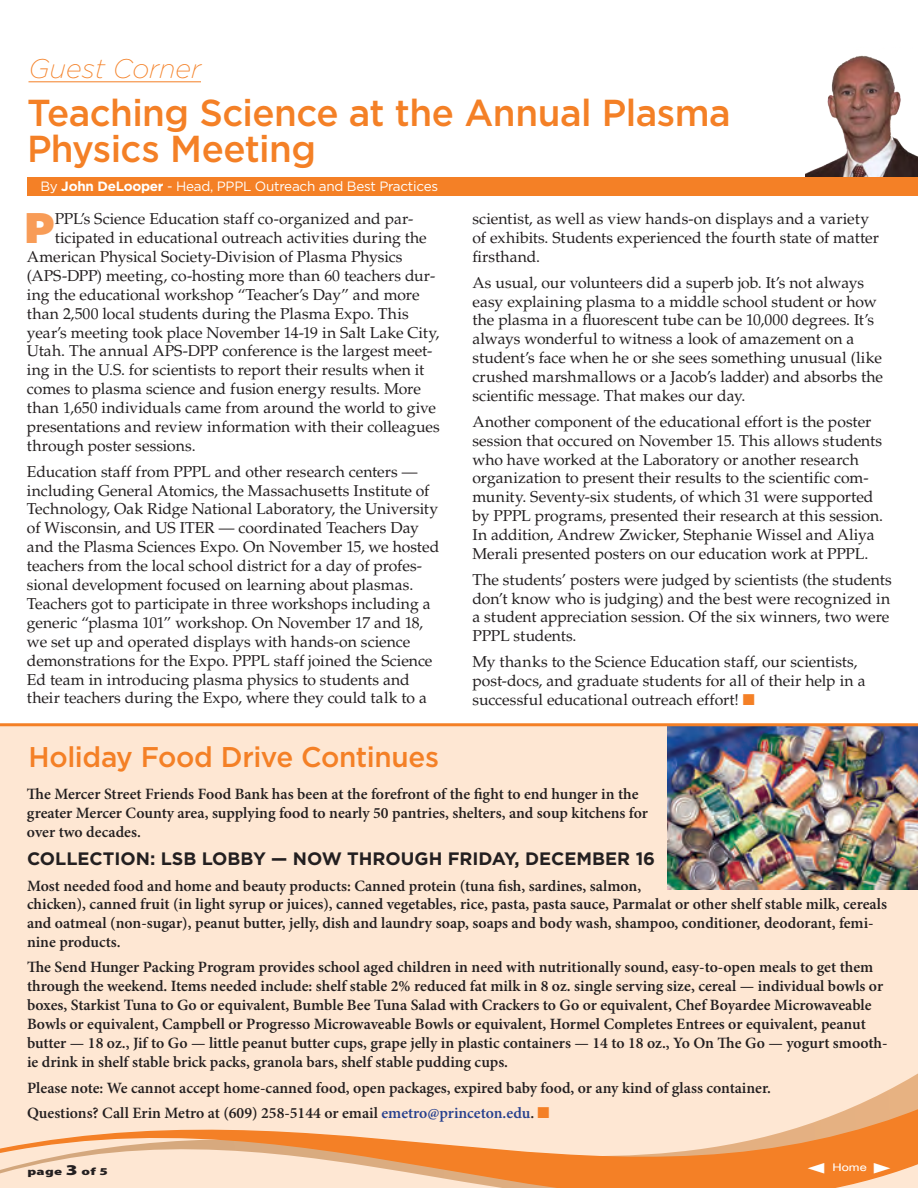
<style>
.page{position:relative;width:918px;height:1188px;background:#fff}
.page>*{position:absolute;margin:0;border:0;box-sizing:border-box;transform-origin:0 0}
.t1{font:900 42.75px "Gotham";color:#f89c57}
.Body_text{font:500 37.5px/36px "Gotham";letter-spacing:-.015em;color:#f48026}
.Body_text-2{font:500 28.5px "Gotham";letter-spacing:-.015em;color:#f48026}
.t2{font:italic 200 27px "Gotham";color:#f48026}
.Body_Text_TNR{font:22.5px "Minion Pro";color:#fff;scale:1.5 1}
.t3{font:700 18px "Gotham";color:#231f20}
.t4{font:15.75px/18.9px "Palatino LT Std";letter-spacing:-.005em;color:#231f20}
.t5{font:600 15.75px/18.9px "Minion Pro";color:#231f20}
.Body_text-3{font:13.5px "Gotham";letter-spacing:-.02em;color:#fff}
.Body_Text_TNR-2{font:900 semi-condensed 10.5px "Myriad Pro";letter-spacing:.02em;color:#231f20;scale:1.5 1}
.Body_Text_TNR-3{font:10.5px "Arial Narrow";color:#fff;scale:1.5 1}
.s1{font-weight:700}
.s2{color:#f48026}
.s3{color:#253f8e}
.s4{font-size:15px}
</style>
<div class="page">
<div style="left:0;top:725px;width:918px;height:463px;background:#fee7d3"></div>
<svg style="left:0;top:1078px;width:918px;height:110px"></svg>
<hr style="left:28px;top:82px;width:173px;height:1px;background:#f48026">
<img style="left:806px;top:55px;width:112px;height:122px">
<div style="left:27px;top:177px;width:891px;height:18px;background:#f48026"></div>
<img style="left:667px;top:726px;width:251px;height:163px">
<hr style="left:0;top:723px;width:918px;height:3px;background:#f48026">
<svg style="left:874px;top:1163px;width:16px;height:10px"></svg>
<p class="t2" style="left:28px;top:52px;width:174px">Guest Corner</p>
<p class="Body_text" style="left:27px;top:94px;width:705px">Teaching Science at the Annual Plasma<br>Physics Meeting</p>
<p class="Body_text-3" style="left:40px;top:177px;width:399px">By <span class="s1">John DeLooper</span> - Head, PPPL Outreach and Best Practices</p>
<p class="t1" style="left:25px;top:197px;width:30px">P</p>
<p class="t4" style="left:55px;top:210px;width:360px">PPL’s Science Education staff co-organized and par-</p>
<p class="t4" style="left:472px;top:210px;width:408px">scientist, as well as view hands-on displays and a variety of exhibits. Students experienced the fourth state of matter firsthand.</p>
<p class="t4" style="left:472px;top:273px;width:412px">As usual, our volunteers did a superb job. It’s not always easy explaining plasma to a middle school student or how the plasma in a fluorescent tube can be 10,000 degrees. It’s always wonderful to witness a look of amazement on a student’s face when he or she sees something unusual (like crushed marshmallows or a Jacob’s ladder) and absorbs the scientific message. That makes our day.</p>
<p class="t4" style="left:472px;top:412px;width:412px">Another component of the educational effort is the poster session that occured on November 15. This allows students who have worked at the Laboratory or another research organization to present their results to the scientific com&shy;munity. Seventy-six students, of which 31 were supported by PPPL programs, presented their research at this session.<br>In addition, Andrew Zwicker, Stephanie Wissel and Aliya Merali presented posters on our education work at PPPL.</p>
<p class="t4" style="left:472px;top:570px;width:421px">The students’ posters were judged by scientists (the students don’t know who is judging) and the best were recognized in a student appreciation session. Of the six winners, two were PPPL students.</p>
<p class="t4" style="left:472px;top:653px;width:395px">My thanks to the Science Education staff, our scientists, post-docs, and graduate students for all of their help in a successful educational outreach effort! <span class="s2">■</span></p>
<p class="t4" style="left:55px;top:229px;width:374px">ticipated in educational outreach activities during the</p>
<p class="t4" style="left:27px;top:247px;width:377px">American Physical Society-Division of Plasma Physics</p>
<p class="t4" style="left:27px;top:266px;width:410px">(APS-DPP) meeting, co-hosting more than 60 teachers dur-</p>
<p class="t4" style="left:27px;top:285px;width:394px">ing the educational workshop “Teacher’s Day” and more</p>
<p class="t4" style="left:27px;top:304px;width:383px">than 2,500 local students during the Plasma Expo. This</p>
<p class="t4" style="left:27px;top:323px;width:414px">year’s meeting took place November 14-19 in Salt Lake City,</p>
<p class="t4" style="left:27px;top:342px;width:407px">Utah. The annual APS-DPP conference is the largest meet-</p>
<p class="t4" style="left:27px;top:361px;width:399px">ing in the U.S. for scientists to report their results when it</p>
<p class="t4" style="left:27px;top:380px;width:395px">comes to plasma science and fusion energy results. More</p>
<p class="t4" style="left:27px;top:399px;width:411px">than 1,650 individuals came from around the world to give</p>
<p class="t4" style="left:27px;top:418px;width:414px">presentations and review information with their colleagues</p>
<p class="t4" style="left:27px;top:436px;width:170px">through poster sessions.</p>
<p class="t4" style="left:27px;top:462px;width:414px">Education staff from PPPL and other research centers — including General Atomics, the Massachusetts Institute of Technology, Oak Ridge National Laboratory, the University of Wisconsin, and US ITER — coordinated Teachers Day and the Plasma Sciences Expo. On November 15, we hosted teachers from the local school district for a day of profes&shy;sional development focused on learning about plasmas.<br>Teachers got to participate in three workshops including a generic “plasma 101” workshop. On November 17 and 18, we set up and operated displays with hands-on science demonstrations for the Expo. PPPL staff joined the Science Ed team in introducing plasma physics to students and their teachers during the Expo, where they could talk to a</p>
<p class="Body_text-2" style="left:28px;top:738px;width:412px">Holiday Food Drive Continues</p>
<p class="t5" style="left:27px;top:785px;width:623px">The Mercer Street Friends Food Bank has been at the forefront of the fight to end hunger in the greater Mercer County area, supplying food to nearly 50 pantries, shelters, and soup kitchens for over two decades.</p>
<p class="t3" style="left:27px;top:847px;width:630px">COLLECTION: LSB LOBBY — NOW THROUGH FRIDAY, DECEMBER 16</p>
<p class="t5" style="left:27px;top:877px;width:616px">Most needed food and home and beauty products: Canned protein (tuna fish, sardines, salmon,</p>
<p class="t5" style="left:27px;top:895px;width:862px">chicken), canned fruit (in light syrup or juices), canned vegetables, rice, pasta, pasta sauce, Parmalat or other shelf stable milk, cereals and oatmeal (non-sugar), peanut butter, jelly, dish and laundry soap, soaps and body wash, shampoo, conditioner, deodorant, femi&shy;nine products.</p>
<p class="t5" style="left:27px;top:959px;width:862px">The Send Hunger Packing Program provides school aged children in need with nutritionally sound, easy-to-open meals to get them through the weekend. Items needed include: shelf stable 2% reduced fat milk in 8 oz. single serving size, cereal — individual bowls or boxes, Starkist Tuna to Go or equivalent, Bumble Bee Tuna Salad with Crackers to Go or equivalent, Chef Boyardee Microwaveable Bowls or equivalent, Campbell or Progresso Microwaveable Bowls or equivalent, Hormel Completes Entrees or equivalent, peanut butter — 18 oz., Jif to Go — little peanut butter cups, grape jelly in plastic containers — 14 to 18 oz., Yo On The Go — yogurt smooth&shy;ie drink in shelf stable brick packs, granola bars, shelf stable pudding cups.</p>
<p class="t5" style="left:27px;top:1079px;width:746px">Please note: We cannot accept home-canned food, open packages, expired baby food, or any kind of glass container.</p>
<p class="t5" style="left:27px;top:1104px;width:524px">Questions? Call Erin Metro at (609) 258-5144 or email <span class="s3">emetro@princeton.edu</span>. <span class="s2">■</span></p>
<p class="Body_Text_TNR-2" style="left:27px;top:1166px;width:55px">page <span class="s4">3</span> of 5</p>
<p class="Body_Text_TNR" style="left:807px;top:1153px;width:15px">←</p>
<p class="Body_Text_TNR-3" style="left:832px;top:1160px;width:24px">Home</p>
</div>
